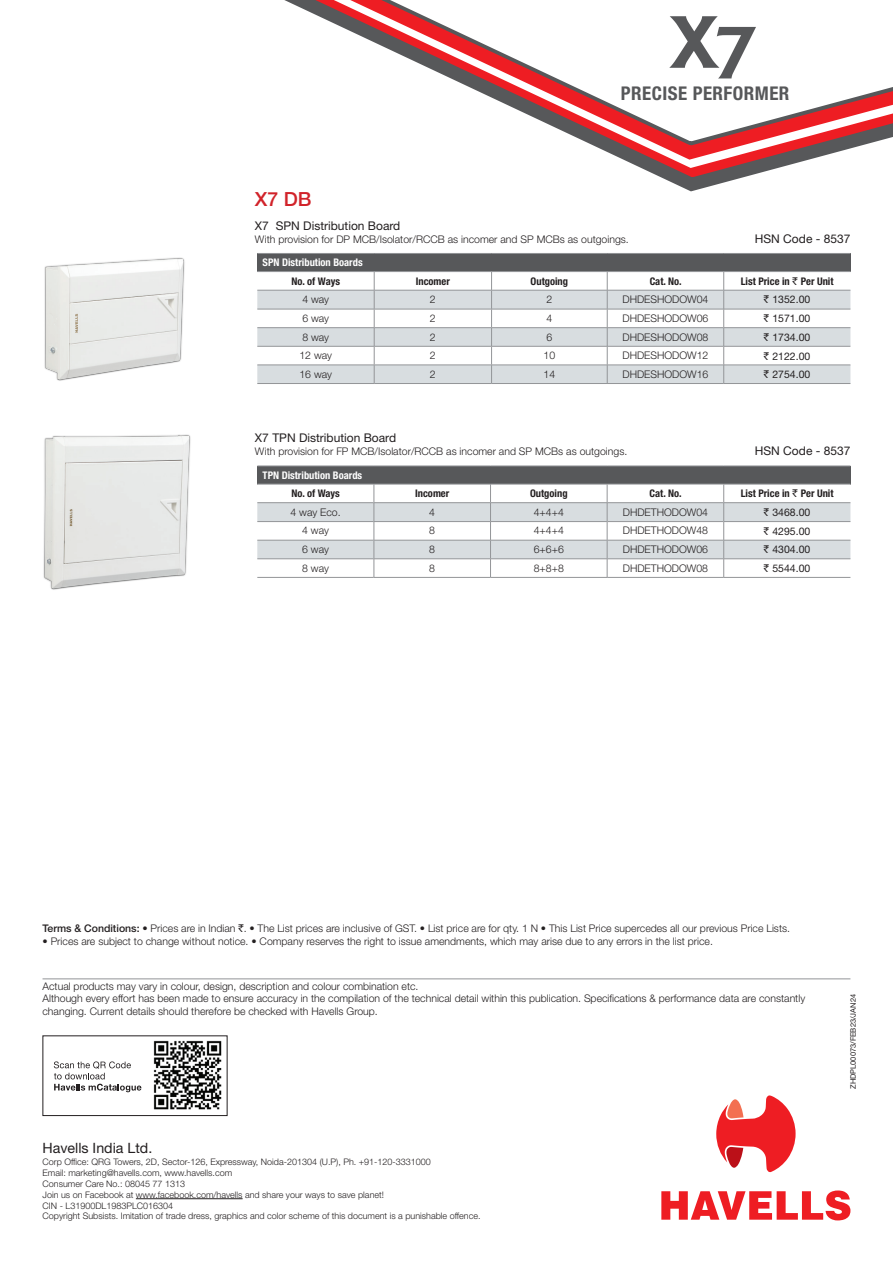
<style>
.page{position:relative;width:893px;height:1263px;background:#fff}
.page>*{position:absolute;margin:0;border:0;box-sizing:border-box;transform-origin:0 0}
.t1{font:500 19.5px "Helvetica Neue LT Std";color:#d1232a}
.t2{font:700 condensed 18.9px "Helvetica Neue";letter-spacing:.025em;color:#57585a}
.t3{font:14.25px "Helvetica Neue LT Std";color:#231f20}
.t4{font:12px "Helvetica Neue LT Std";color:#231f20}
.t5{font:300 10.5px/12.6px "Helvetica Neue LT Std";color:#231f20}
.t6{font:700 condensed 10.5px "Helvetica Neue LT Std";color:#231f20}
.t7{font:10.5px "Helvetica Neue LT Std";color:#231f20}
.t8{font:700 condensed 10.5px "Helvetica Neue LT Std";color:#fff}
.t9{font:300 9px "Helvetica Neue LT Std";color:#231f20}
.t10{font:7.5px "Helvetica Neue LT Std";color:#231f20}
.s1{font-family:"Rupee Foradian";font-weight:400;font-stretch:normal}
.s2{font-family:"Rupee Foradian"}
.s3{font-weight:500}
.s4{font-family:"Rupee Foradian";font-weight:400}
</style>
<div class="page">
<svg style="left:661px;top:1190px;width:189px;height:30px"></svg>
<svg style="left:716px;top:1095px;width:80px;height:77px"></svg>
<hr style="left:43px;top:978px;width:807px;height:1px;background:#939598">
<hr style="left:136px;top:1198px;width:107px;height:1px;background:#231f20">
<div style="left:43px;top:1035px;width:184px;height:81px;border:1px solid #231f20"></div>
<svg style="left:54px;top:1061px;width:87px;height:31px"></svg>
<img style="left:153px;top:1041px;width:69px;height:69px">
<svg style="left:639px;top:167px;width:142px;height:25px"></svg>
<svg style="left:284px;top:0;width:609px;height:167px"></svg>
<svg style="left:669px;top:16px;width:87px;height:62px"></svg>
<div style="left:257px;top:253px;width:593px;height:19px;background:#57585a"></div>
<hr style="left:257px;top:253px;width:117px;height:1px;background:#939598">
<hr style="left:374px;top:253px;width:118px;height:1px;background:#939598">
<hr style="left:492px;top:253px;width:115px;height:1px;background:#939598">
<hr style="left:607px;top:253px;width:117px;height:1px;background:#939598">
<hr style="left:724px;top:253px;width:126px;height:1px;background:#939598">
<hr style="left:257px;top:271px;width:117px;height:1px;background:#939598">
<hr style="left:374px;top:271px;width:117px;height:1px;background:#939598">
<hr style="left:491px;top:271px;width:116px;height:1px;background:#939598">
<hr style="left:607px;top:271px;width:117px;height:1px;background:#939598">
<hr style="left:724px;top:271px;width:126px;height:1px;background:#939598">
<hr style="left:257px;top:383px;width:117px;height:1px;background:#939598">
<hr style="left:374px;top:383px;width:117px;height:1px;background:#939598">
<hr style="left:491px;top:383px;width:116px;height:1px;background:#939598">
<hr style="left:607px;top:383px;width:117px;height:1px;background:#939598">
<hr style="left:724px;top:383px;width:126px;height:1px;background:#939598">
<svg style="left:257px;top:272px;width:593px;height:111px"></svg>
<div style="left:257px;top:466px;width:593px;height:18px;background:#57585a"></div>
<hr style="left:257px;top:466px;width:117px;height:1px;background:#939598">
<hr style="left:374px;top:466px;width:116px;height:1px;background:#939598">
<hr style="left:490px;top:466px;width:117px;height:1px;background:#939598">
<hr style="left:607px;top:466px;width:117px;height:1px;background:#939598">
<hr style="left:724px;top:466px;width:126px;height:1px;background:#939598">
<hr style="left:257px;top:577px;width:117px;height:1px;background:#939598">
<hr style="left:374px;top:577px;width:116px;height:1px;background:#939598">
<hr style="left:490px;top:577px;width:117px;height:1px;background:#939598">
<hr style="left:607px;top:577px;width:117px;height:1px;background:#939598">
<hr style="left:724px;top:577px;width:126px;height:1px;background:#939598">
<svg style="left:257px;top:484px;width:593px;height:93px"></svg>
<img style="left:43px;top:434px;width:148px;height:156px">
<img style="left:44px;top:257px;width:141px;height:124px">
<p class="t1" style="left:255px;top:188px;width:58px">X7 DB</p>
<p class="t2" style="left:621px;top:82px;width:170px">PRECISE PERFORMER</p>
<p class="t4" style="left:255px;top:219px;width:147px">X7 SPN Distribution Board</p>
<p class="t5" style="left:255px;top:233px;width:375px">With provision for DP MCB/Isolator/RCCB as incomer and SP MCBs as outgoings.</p>
<p class="t4" style="left:755px;top:232px;width:97px">HSN Code - 8537</p>
<p class="t8" style="left:263px;top:256px;width:102px">SPN Distribution Boards</p>
<p class="t6" style="left:291px;top:275px;width:50px">No. of Ways</p>
<p class="t6" style="left:416px;top:275px;width:36px">Incomer</p>
<p class="t6" style="left:531px;top:275px;width:39px">Outgoing</p>
<p class="t6" style="left:650px;top:275px;width:34px">Cat. No.</p>
<p class="t6" style="left:741px;top:275px;width:94px">List Price in <span class="s1">`</span> Per Unit</p>
<p class="t5" style="left:302px;top:293px;width:28px">4 way</p>
<p class="t5" style="left:430px;top:293px;width:7px">2</p>
<p class="t5" style="left:546px;top:293px;width:7px">2</p>
<p class="t5" style="left:622px;top:293px;width:87px">DHDESHODOW04</p>
<p class="t7" style="left:764px;top:293px;width:48px"><span class="s2">`</span> 1352.00</p>
<p class="t5" style="left:302px;top:312px;width:28px">6 way</p>
<p class="t5" style="left:430px;top:312px;width:7px">2</p>
<p class="t5" style="left:546px;top:312px;width:7px">4</p>
<p class="t5" style="left:622px;top:312px;width:87px">DHDESHODOW06</p>
<p class="t7" style="left:764px;top:312px;width:48px"><span class="s2">`</span> 1571.00</p>
<p class="t5" style="left:302px;top:330px;width:28px">8 way</p>
<p class="t5" style="left:430px;top:330px;width:7px">2</p>
<p class="t5" style="left:546px;top:330px;width:7px">6</p>
<p class="t5" style="left:622px;top:330px;width:87px">DHDESHODOW08</p>
<p class="t7" style="left:764px;top:331px;width:48px"><span class="s2">`</span> 1734.00</p>
<p class="t5" style="left:299px;top:349px;width:34px">12 way</p>
<p class="t5" style="left:430px;top:349px;width:7px">2</p>
<p class="t5" style="left:544px;top:349px;width:13px">10</p>
<p class="t5" style="left:622px;top:349px;width:87px">DHDESHODOW12</p>
<p class="t7" style="left:764px;top:350px;width:48px"><span class="s2">`</span> 2122.00</p>
<p class="t5" style="left:299px;top:367px;width:34px">16 way</p>
<p class="t5" style="left:430px;top:367px;width:7px">2</p>
<p class="t5" style="left:544px;top:367px;width:13px">14</p>
<p class="t5" style="left:622px;top:367px;width:87px">DHDESHODOW16</p>
<p class="t7" style="left:764px;top:368px;width:48px"><span class="s2">`</span> 2754.00</p>
<p class="t4" style="left:255px;top:431px;width:143px">X7 TPN Distribution Board</p>
<p class="t5" style="left:255px;top:445px;width:374px">With provision for FP MCB/Isolator/RCCB as incomer and SP MCBs as outgoings.</p>
<p class="t4" style="left:755px;top:443px;width:97px">HSN Code - 8537</p>
<p class="t8" style="left:263px;top:469px;width:101px">TPN Distribution Boards</p>
<p class="t6" style="left:291px;top:487px;width:50px">No. of Ways</p>
<p class="t6" style="left:415px;top:487px;width:36px">Incomer</p>
<p class="t6" style="left:530px;top:487px;width:39px">Outgoing</p>
<p class="t6" style="left:650px;top:487px;width:34px">Cat. No.</p>
<p class="t6" style="left:741px;top:487px;width:94px">List Price in <span class="s1">`</span> Per Unit</p>
<p class="t5" style="left:290px;top:505px;width:52px">4 way Eco.</p>
<p class="t5" style="left:429px;top:505px;width:7px">4</p>
<p class="t5" style="left:534px;top:505px;width:32px">4+4+4</p>
<p class="t5" style="left:623px;top:505px;width:87px">DHDETHODOW04</p>
<p class="t7" style="left:764px;top:506px;width:48px"><span class="s2">`</span> 3468.00</p>
<p class="t5" style="left:302px;top:524px;width:28px">4 way</p>
<p class="t5" style="left:429px;top:524px;width:7px">8</p>
<p class="t5" style="left:534px;top:524px;width:32px">4+4+4</p>
<p class="t5" style="left:623px;top:524px;width:87px">DHDETHODOW48</p>
<p class="t7" style="left:764px;top:525px;width:48px"><span class="s2">`</span> 4295.00</p>
<p class="t5" style="left:302px;top:543px;width:28px">6 way</p>
<p class="t5" style="left:429px;top:543px;width:7px">8</p>
<p class="t5" style="left:534px;top:543px;width:32px">6+6+6</p>
<p class="t5" style="left:623px;top:543px;width:87px">DHDETHODOW06</p>
<p class="t7" style="left:764px;top:543px;width:48px"><span class="s2">`</span> 4304.00</p>
<p class="t5" style="left:302px;top:561px;width:28px">8 way</p>
<p class="t5" style="left:429px;top:561px;width:7px">8</p>
<p class="t5" style="left:534px;top:561px;width:32px">8+8+8</p>
<p class="t5" style="left:623px;top:561px;width:87px">DHDETHODOW08</p>
<p class="t7" style="left:764px;top:562px;width:48px"><span class="s2">`</span> 5544.00</p>
<p class="t5" style="left:43px;top:922px;width:749px"><span class="s3">Terms &amp; Conditions:</span> • Prices are in Indian <span class="s4">`</span>. • The List prices are inclusive of GST. • List price are for qty. 1 N • This List Price supercedes all our previous Price Lists.</p>
<p class="t5" style="left:43px;top:935px;width:672px">• Prices are subject to change without notice. • Company reserves the right to issue amendments, which may arise due to any errors in the list price.</p>
<p class="t5" style="left:43px;top:979px;width:377px">Actual products may vary in colour, design, description and colour combination etc.</p>
<p class="t5" style="left:43px;top:992px;width:764px">Although every effort has been made to ensure accuracy in the compilation of the technical detail within this publication. Specifications &amp; performance data are constantly changing. Current details should therefore be checked with Havells Group.</p>
<p class="t3" style="left:43px;top:1139px;width:111px">Havells India Ltd.</p>
<p class="t9" style="left:43px;top:1157px;width:390px">Corp Office: QRG Towers, 2D, Sector-126, Expressway, Noida-201304 (U.P), Ph. +91-120-3331000</p>
<p class="t9" style="left:43px;top:1167px;width:191px">Email: marketing@havells.com, www.havells.com</p>
<p class="t9" style="left:43px;top:1178px;width:144px">Consumer Care No.: 08045 77 1313</p>
<p class="t9" style="left:43px;top:1189px;width:343px">Join us on Facebook at www.facebook.com/havells and share your ways to save planet!</p>
<p class="t9" style="left:43px;top:1200px;width:132px">CIN - L31900DL1983PLC016304</p>
<p class="t9" style="left:43px;top:1211px;width:440px">Copyright Subsists. Imitation of trade dress, graphics and color scheme of this document is a punishable offence.</p>
<p class="t10" style="left:849px;top:1089px;width:97px;rotate:-90deg">ZHDPL00073/FEB23/JAN24</p>
</div>
